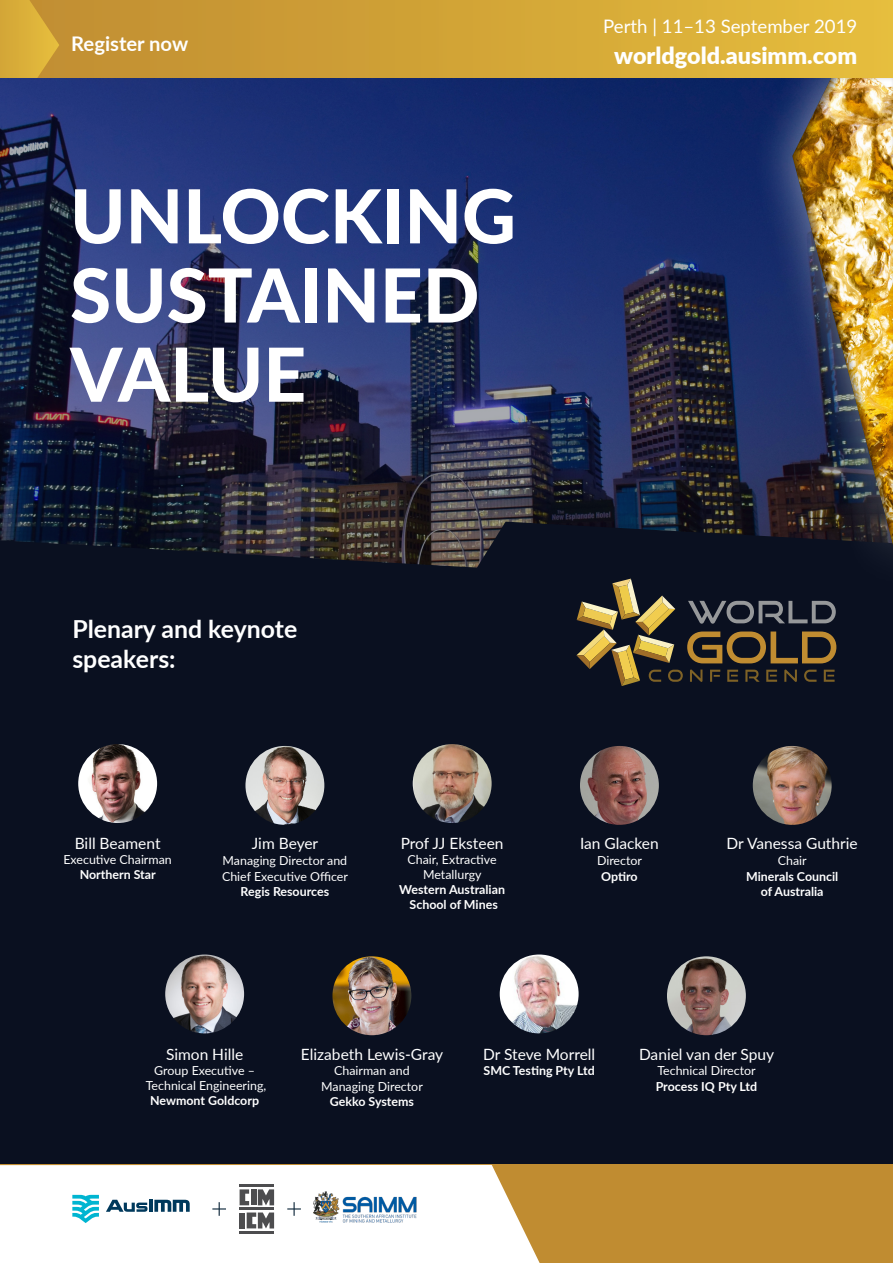
<style>
.page{position:relative;width:893px;height:1263px;background:#fff}
.page>*{position:absolute;margin:0;border:0;box-sizing:border-box;transform-origin:0 0}
.t1{font:800 74.55px/79.2px "Lato";color:#fff}
.t2{font:700 24.9px/29.8px "Lato";color:#fff}
.t3{font:900 23.25px "Lato";color:#fff}
.t4{font:700 20.25px "Lato";color:#fff}
.t5{font:18.6px "Lato";color:#fff}
.t6{font:15.6px "Lato";color:#fff}
.t7{font:12.45px/15.6px "Lato";color:#fff;text-align:center}
.t8{font:700 12.45px/14.9px "Lato";color:#fff;text-align:center}
.s1{font-weight:700}
.s2{font-weight:400}
</style>
<div class="page">
<div style="left:0;top:5px;width:893px;height:1258px;background:#0a1020"></div>
<div style="left:0;top:1165px;width:893px;height:98px;background:#c08c31"></div>
<div style="left:0;top:1165px;width:540px;height:98px;background:#fff"></div>
<img style="left:0;top:78px;width:750px;height:444px">
<svg style="left:0;top:522px;width:837px;height:123px"></svg>
<img style="left:245px;top:746px;width:79px;height:79px;border-radius:39px">
<img style="left:332px;top:956px;width:79px;height:79px;border-radius:39px">
<img style="left:580px;top:746px;width:79px;height:79px;border-radius:39px">
<img style="left:667px;top:956px;width:79px;height:79px;border-radius:39px">
<img style="left:753px;top:746px;width:79px;height:79px;border-radius:39px">
<img style="left:78px;top:744px;width:79px;height:79px;border-radius:39px">
<img style="left:165px;top:954px;width:79px;height:79px;border-radius:39px">
<img style="left:413px;top:744px;width:79px;height:79px;border-radius:39px">
<img style="left:500px;top:954px;width:79px;height:79px;border-radius:39px">
<svg style="left:576px;top:579px;width:260px;height:107px"></svg>
<img style="left:313px;top:1191px;width:104px;height:31px">
<div style="left:251px;top:1189px;width:5px;height:16px;background:#4d4d4f"></div>
<hr style="left:240px;top:1184px;width:34px;height:3px;background:#4d4d4f">
<svg style="left:240px;top:1189px;width:9px;height:16px"></svg>
<svg style="left:258px;top:1189px;width:16px;height:16px"></svg>
<div style="left:240px;top:1212px;width:5px;height:16px;background:#4d4d4f"></div>
<hr style="left:240px;top:1208px;width:34px;height:2px;background:#4d4d4f">
<hr style="left:240px;top:1231px;width:34px;height:2px;background:#4d4d4f">
<svg style="left:247px;top:1212px;width:27px;height:16px"></svg>
<svg style="left:212px;top:1202px;width:14px;height:14px"></svg>
<svg style="left:287px;top:1202px;width:14px;height:14px"></svg>
<svg style="left:154px;top:1200px;width:36px;height:12px"></svg>
<hr style="left:149px;top:1200px;width:4px;height:12px;background:#00395c">
<svg style="left:106px;top:1200px;width:42px;height:12px"></svg>
<svg style="left:72px;top:1195px;width:27px;height:28px"></svg>
<div style="left:750px;top:26px;width:143px;height:573px;background:#fff;opacity:.52"></div>
<div style="left:790px;top:71px;width:103px;height:498px;background:#231f20;opacity:.75"></div>
<div style="left:0;top:0;width:893px;height:78px;background:linear-gradient(to right,#be8b31,#e5bd3d)"></div>
<svg style="left:0;top:0;width:59px;height:78px;background:#d5a838"></svg>
<p class="t4" style="left:71px;top:29px;width:118px">Register now</p>
<p class="t1" style="left:70px;top:173px;width:447px">UNLOCKING<br>SUSTAINED</p>
<p class="t1" style="left:70px;top:332px;width:238px">VALUE</p>
<p class="t5" style="left:603px;top:13px;width:256px">Perth | 11–13 September 2019</p>
<p class="t3" style="left:614px;top:38px;width:244px">worldgold.ausimm.com</p>
<p class="t2" style="left:72px;top:613px;width:226px">Plenary and keynote speakers:</p>
<p class="t6" style="left:75px;top:833px;width:87px">Bill Beament</p>
<p class="t7" style="left:63px;top:852px;width:110px;line-height:14.9px">Executive Chairman<br><span class="s1">Northern Star</span></p>
<p class="t6" style="left:252px;top:833px;width:68px">Jim Beyer</p>
<p class="t7" style="left:222px;top:852px;width:127px">Managing Director and<br>Chief Executive Officer<br><span class="s1">Regis Resources</span></p>
<p class="t6" style="left:401px;top:833px;width:104px">Prof JJ Eksteen</p>
<p class="t7" style="left:408px;top:851px;width:91px">Chair, Extractive</p>
<p class="t8" style="left:399px;top:867px;width:107px"><span class="s2">Metallurgy<br></span>Western Australian</p>
<p class="t8" style="left:410px;top:896px;width:90px">School of Mines</p>
<p class="t6" style="left:580px;top:833px;width:80px">Ian Glacken</p>
<p class="t7" style="left:597px;top:852px;width:47px">Director<br><span class="s1">Optiro</span></p>
<p class="t6" style="left:727px;top:833px;width:133px">Dr Vanessa Guthrie</p>
<p class="t7" style="left:778px;top:852px;width:30px">Chair</p>
<p class="t8" style="left:746px;top:868px;width:94px">Minerals Council</p>
<p class="t8" style="left:761px;top:883px;width:64px">of Australia</p>
<p class="t6" style="left:166px;top:1043px;width:79px">Simon Hille</p>
<p class="t7" style="left:154px;top:1062px;width:102px">Group Executive –</p>
<p class="t7" style="left:146px;top:1077px;width:122px">Technical Engineering,</p>
<p class="t8" style="left:150px;top:1092px;width:110px">Newmont Goldcorp</p>
<p class="t6" style="left:301px;top:1043px;width:144px">Elizabeth Lewis-Gray</p>
<p class="t7" style="left:321px;top:1062px;width:103px">Chairman and<br>Managing Director<br><span class="s1">Gekko Systems</span></p>
<p class="t6" style="left:483px;top:1043px;width:114px">Dr Steve Morrell</p>
<p class="t8" style="left:484px;top:1062px;width:113px">SMC Testing Pty Ltd</p>
<p class="t6" style="left:639px;top:1043px;width:137px">Daniel van der Spuy</p>
<p class="t7" style="left:656px;top:1062px;width:103px;text-align:left">Technical Director<br><span class="s1">Process IQ Pty Ltd</span></p>
</div>
